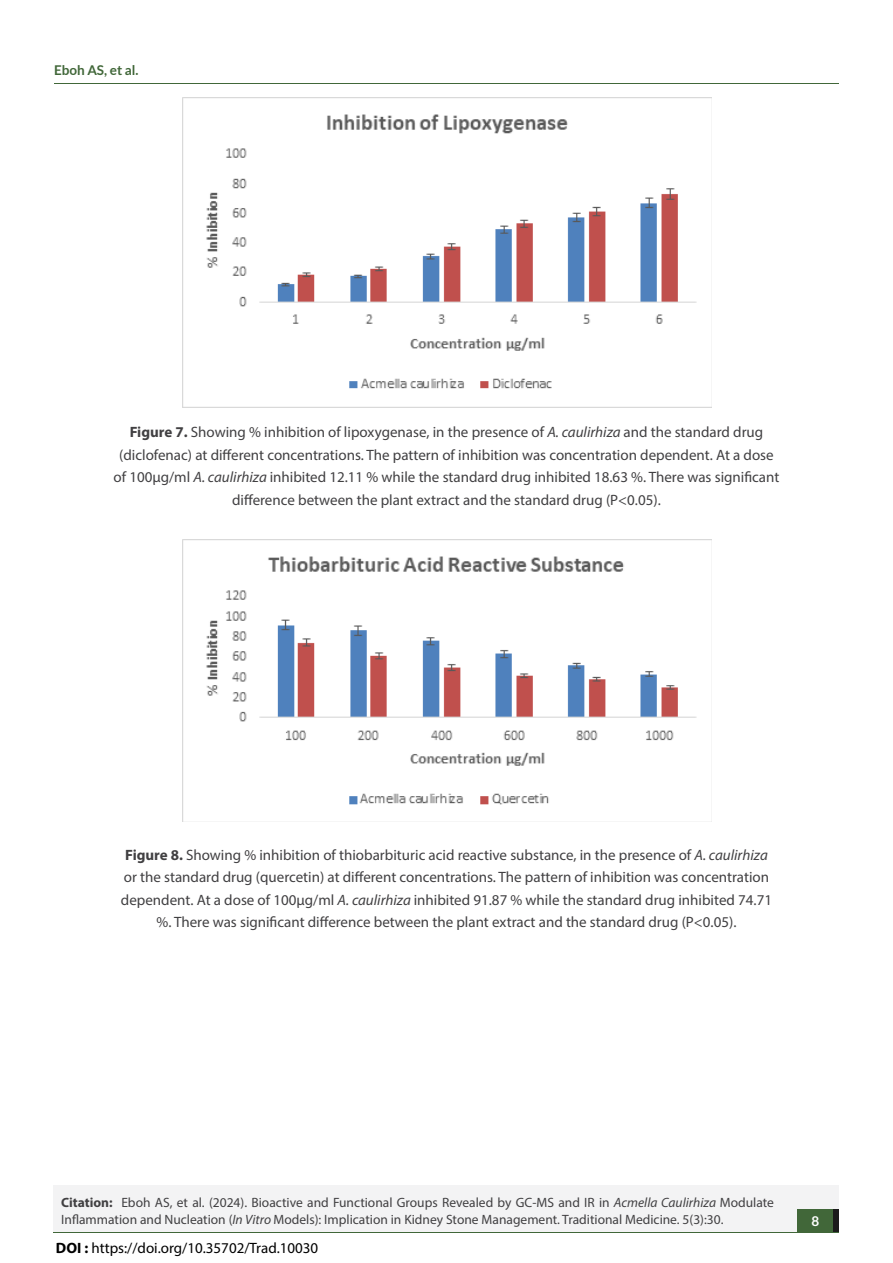
<style>
.page{position:relative;width:893px;height:1263px;background:#fff}
.page>*{position:absolute;margin:0;border:0;box-sizing:border-box;transform-origin:0 0}
.t1{font:15px/22.5px "Myriad Pro";color:#414042;text-align:center}
.t2{font:15px "Myriad Pro";color:#000}
.t3{font:13.5px/17.2px "Myriad Pro";color:#414042}
.t4{font:700 13.5px "Lato";color:#416739}
.t5{font:700 13.5px "Lato";color:#fff}
.s1{font-weight:700}
.s2{font-style:italic}
</style>
<div class="page">
<hr style="left:54px;top:84px;width:785px;height:1px;background:#416739">
<div style="left:54px;top:1211px;width:785px;height:22px;background:#f3f3f4"></div>
<div style="left:54px;top:1184px;width:785px;height:47px;background:#f3f3f4"></div>
<div style="left:798px;top:1209px;width:41px;height:22px;background:#1b1b1b"></div>
<div style="left:798px;top:1209px;width:35px;height:22px;background:#416739"></div>
<img style="left:182px;top:98px;width:515px;height:309px">
<img style="left:182px;top:539px;width:529px;height:283px">
<p class="t4" style="left:54px;top:62px;width:86px">Eboh AS, et al.</p>
<p class="t1" style="left:114px;top:421px;width:667px"><span class="s1">Figure 7.</span> Showing % inhibition of lipoxygenase, in the presence of <span class="s2">A. caulirhiza</span> and the standard drug (diclofenac) at different concentrations. The pattern of inhibition was concentration dependent. At a dose of 100µg/ml <span class="s2">A. caulirhiza</span> inhibited 12.11 % while the standard drug inhibited 18.63 %. There was significant difference between the plant extract and the standard drug (P&lt;0.05).</p>
<p class="t1" style="left:121px;top:843px;width:653px"><span class="s1">Figure 8.</span> Showing % inhibition of thiobarbituric acid reactive substance, in the presence of <span class="s2">A. caulirhiza </span>or the standard drug (quercetin) at different concentrations. The pattern of inhibition was concentration dependent. At a dose of 100µg/ml <span class="s2">A. caulirhiza</span> inhibited 91.87 % while the standard drug inhibited 74.71 %. There was significant difference between the plant extract and the standard drug (P&lt;0.05).</p>
<p class="t3" style="left:61px;top:1193px;width:714px"><span class="s1">Citation:</span> Eboh AS, et al. (2024). Bioactive and Functional Groups Revealed by GC-MS and IR in <span class="s2">Acmella Caulirhiza</span> Modulate<br>Inflammation and Nucleation (<span class="s2">In Vitro</span> Models): Implication in Kidney Stone Management. Traditional Medicine. 5(3):30.</p>
<p class="t2" style="left:56px;top:1239px;width:264px"><span class="s1">DOI :</span> https://doi.org/10.35702/Trad.10030</p>
<p class="t5" style="left:811px;top:1213px;width:9px">8</p>
</div>
